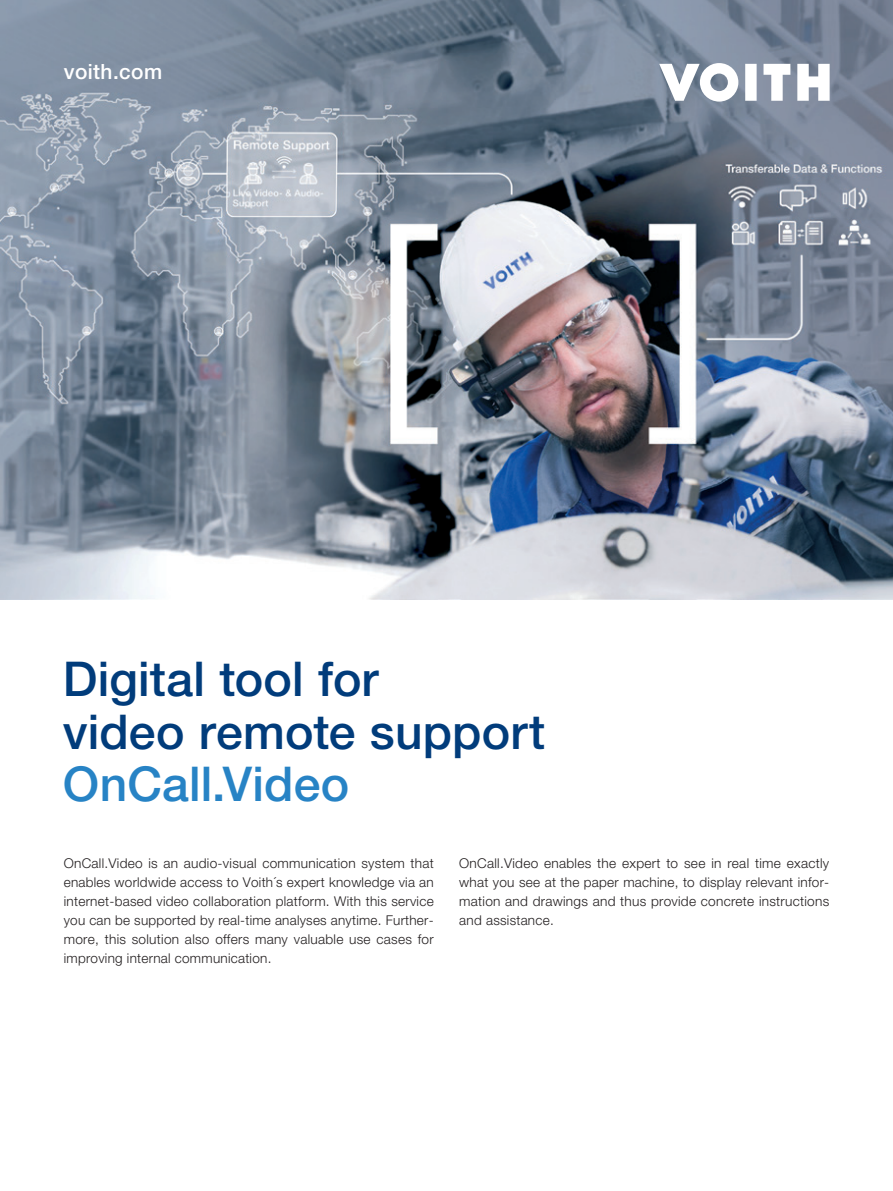
<style>
.page{position:relative;width:893px;height:1191px;background:#fff}
.page>*{position:absolute;margin:0;border:0;box-sizing:border-box;transform-origin:0 0}
.Headline{font:500 48px/52.8px "Helvetica Neue LT Pro";letter-spacing:.005em;color:#013c7b}
.Headline-2{font:500 48px "Helvetica Neue LT Pro";letter-spacing:.005em;color:#2783c5}
.t1{font:500 21px "Helvetica Neue LT Pro";letter-spacing:.02em;color:#fff}
.Copytext{font:300 13.5px/19.2px "Helvetica Neue LT Pro";letter-spacing:.02em;color:#231f20;text-align:justify}
</style>
<div class="page">
<img style="left:0;top:0;width:893px;height:600px">
<svg style="left:659px;top:63px;width:79px;height:39px"></svg>
<svg style="left:745px;top:64px;width:12px;height:37px"></svg>
<svg style="left:763px;top:64px;width:27px;height:37px"></svg>
<svg style="left:797px;top:64px;width:33px;height:37px"></svg>
<p class="t1" style="left:64px;top:59px;width:100px">voith.com</p>
<p class="Headline" style="left:63px;top:651px;width:484px">Digital tool for<br>video remote support</p>
<p class="Headline-2" style="left:63px;top:755px;width:288px">OnCall.Video</p>
<p class="Copytext" style="left:64px;top:853px;width:371px">OnCall.Video is an audio-visual communication system that enables worldwide access to Voith´s expert knowledge via an internet-based video collaboration platform. With this service you can be supported by real-time analyses anytime. Further&shy;more, this solution also offers many valuable use cases for improving internal communication.</p>
<p class="Copytext" style="left:459px;top:853px;width:371px">OnCall.Video enables the expert to see in real time exactly what you see at the paper machine, to display relevant infor&shy;mation and drawings and thus provide concrete instructions and assistance.</p>
</div>
